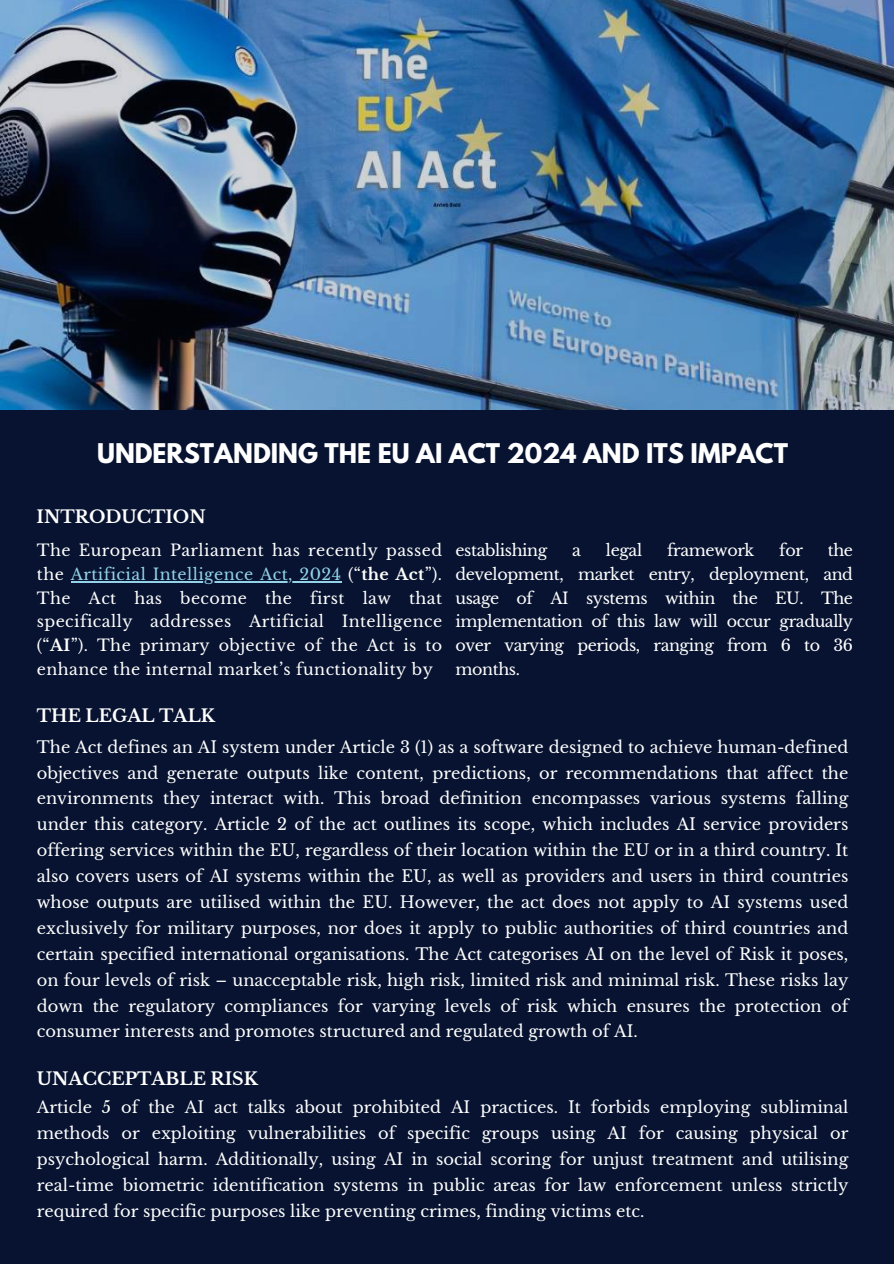
<style>
.page{position:relative;width:894px;height:1264px;background:#fff}
.page>*{position:absolute;margin:0;border:0;box-sizing:border-box;transform-origin:0 0}
.t1{font:700 24px "League Spartan";color:#fff}
.t2{font:700 17.4px "Libre Baskerville";color:#fff}
.t3{font:16.2px/25.8px "Libre Baskerville";color:#fff;text-align:justify}
.t4{font:15.9px/23.7px "Libre Baskerville";letter-spacing:-.025em;color:#fff;text-align:justify}
.s1{color:#93d2e8}
.s2{font-weight:700}
</style>
<div class="page">
<div style="left:0;top:0;width:893px;height:1263px;background:#071330"></div>
<img style="left:0;top:0;width:893px;height:409px">
<hr style="left:71px;top:581px;width:270px;height:1px;background:#93d2e8">
<h1 class="t1" style="left:97px;top:441px;width:692px">UNDERSTANDING THE EU AI ACT 2024 AND ITS IMPACT</h1>
<p class="t2" style="left:37px;top:506px;width:171px">INTRODUCTION</p>
<p class="t4" style="left:37px;top:539px;width:406px">The European Parliament has recently passed the <span class="s1">Artificial Intelligence Act, 2024</span> (“<span class="s2">the Act</span>”).<br>The Act has become the first law that specifically addresses Artificial Intelligence (“<span class="s2">AI</span>”). The primary objective of the Act is to enhance the internal market’s functionality by</p>
<p class="t4" style="left:455px;top:539px;width:93px">establishing</p>
<p class="t4" style="left:572px;top:539px;width:10px">a</p>
<p class="t4" style="left:605px;top:539px;width:38px">legal</p>
<p class="t4" style="left:666px;top:539px;width:89px">framework</p>
<p class="t4" style="left:779px;top:539px;width:25px">for</p>
<p class="t4" style="left:455px;top:539px;width:399px;text-indent:372px">the development, market entry, deployment, and usage of AI systems within the EU. The implementation of this law will occur gradually over varying periods, ranging from 6 to 36 months.</p>
<p class="t2" style="left:37px;top:705px;width:180px">THE LEGAL TALK</p>
<p class="t3" style="left:37px;top:734px;width:812px">The Act defines an AI system under Article 3 (1) as a software designed to achieve human-defined objectives and generate outputs like content, predictions, or recommendations that affect the environments they interact with. This broad definition encompasses various systems falling under this category. Article 2 of the act outlines its scope, which includes AI service providers offering services within the EU, regardless of their location within the EU or in a third country. It also covers users of AI systems within the EU, as well as providers and users in third countries whose outputs are utilised within the EU. However, the act does not apply to AI systems used exclusively for military purposes, nor does it apply to public authorities of third countries and certain specified international organisations. The Act categorises AI on the level of Risk it poses, on four levels of risk – unacceptable risk, high risk, limited risk and minimal risk. These risks lay down the regulatory compliances for varying levels of risk which ensures the protection of consumer interests and promotes structured and regulated growth of AI.</p>
<p class="t2" style="left:37px;top:1067px;width:223px">UNACCEPTABLE RISK</p>
<p class="t3" style="left:37px;top:1094px;width:812px">Article 5 of the AI act talks about prohibited AI practices. It forbids employing subliminal methods or exploiting vulnerabilities of specific groups using AI for causing physical or psychological harm. Additionally, using AI in social scoring for unjust treatment and utilising real-time biometric identification systems in public areas for law enforcement unless strictly required for specific purposes like preventing crimes, finding victims etc.</p>
</div>
